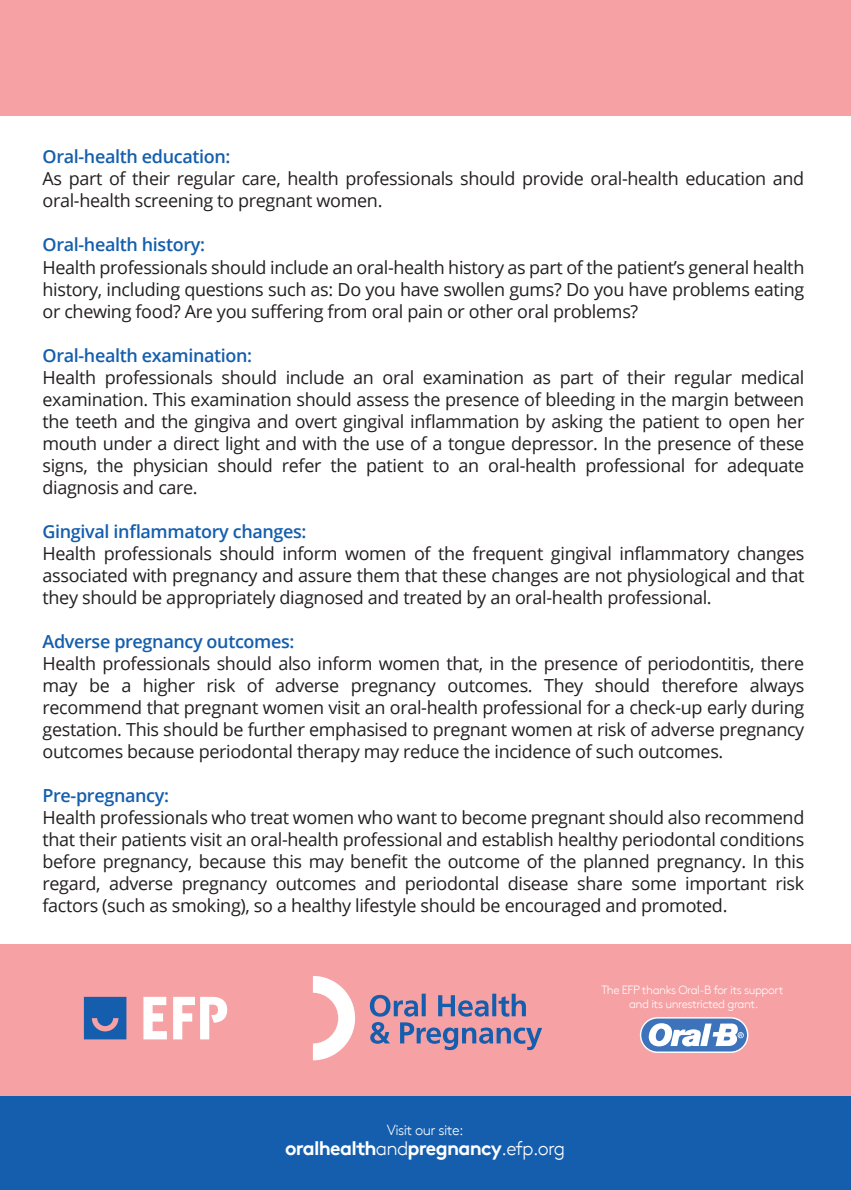
<style>
.page{position:relative;width:851px;height:1190px;background:#fff}
.page>*{position:absolute;margin:0;border:0;box-sizing:border-box;transform-origin:0 0}
.t1{font:700 19.6px "Brown";letter-spacing:-.04em;color:#fff}
.t2{font:18px/22px "Open Sans";letter-spacing:-.02em;color:#231f20;text-align:justify}
.t3{font:600 18px "Open Sans";letter-spacing:-.02em;color:#145ead}
.t4{font:300 14.6px "Brown";letter-spacing:-.04em;color:#fff}
.t5{font:300 12px/14.4px "Brown";letter-spacing:-.04em;color:#fff;text-align:center}
.s1{font-weight:300}
</style>
<div class="page">
<div style="left:0;top:1026px;width:851px;height:163px;background:#145ead"></div>
<div style="left:0;top:943px;width:851px;height:152px;background:#f6a1a4"></div>
<svg style="left:84px;top:996px;width:42px;height:43px;background:#2e65ab"></svg>
<svg style="left:143px;top:996px;width:24px;height:43px"></svg>
<svg style="left:173px;top:996px;width:54px;height:43px"></svg>
<svg style="left:640px;top:1017px;width:108px;height:35px"></svg>
<div style="left:641px;top:1018px;width:106px;height:33px;background:#3d73ba;border-radius:16px"></div>
<svg style="left:649px;top:1022px;width:23px;height:24px"></svg>
<svg style="left:656px;top:1023px;width:88px;height:23px"></svg>
<div style="left:0;top:0;width:851px;height:116px;background:#f6a1a4"></div>
<svg style="left:313px;top:976px;width:42px;height:84px"></svg>
<svg style="left:370px;top:993px;width:172px;height:57px"></svg>
<p class="t3" style="left:43px;top:144px;width:189px">Oral-health education:</p>
<p class="t2" style="left:43px;top:167px;width:763px">As part of their regular care, health professionals should provide oral-health education and oral-health screening to pregnant women.</p>
<p class="t3" style="left:43px;top:232px;width:164px">Oral-health history:</p>
<p class="t2" style="left:43px;top:255px;width:763px">Health professionals should include an oral-health history as part of the patient’s general health history, including questions such as: Do you have swollen gums? Do you have problems eating or chewing food? Are you suffering from oral pain or other oral problems?</p>
<p class="t3" style="left:43px;top:342px;width:211px">Oral-health examination:</p>
<p class="t2" style="left:43px;top:365px;width:763px">Health professionals should include an oral examination as part of their regular medical examination. This examination should assess the presence of bleeding in the margin between the teeth and the gingiva and overt gingival inflammation by asking the patient to open her mouth under a direct light and with the use of a tongue depressor. In the presence of these signs, the physician should refer the patient to an oral-health professional for adequate diagnosis and care.</p>
<p class="t3" style="left:43px;top:518px;width:266px">Gingival inflammatory changes:</p>
<p class="t2" style="left:43px;top:541px;width:763px">Health professionals should inform women of the frequent gingival inflammatory changes associated with pregnancy and assure them that these changes are not physiological and that they should be appropriately diagnosed and treated by an oral-health professional.</p>
<p class="t3" style="left:43px;top:628px;width:253px">Adverse pregnancy outcomes:</p>
<p class="t2" style="left:43px;top:651px;width:763px">Health professionals should also inform women that, in the presence of periodontitis, there may be a higher risk of adverse pregnancy outcomes. They should therefore always recommend that pregnant women visit an oral-health professional for a check-up early during gestation. This should be further emphasised to pregnant women at risk of adverse pregnancy outcomes because periodontal therapy may reduce the incidence of such outcomes.</p>
<p class="t3" style="left:43px;top:782px;width:128px">Pre-pregnancy:</p>
<p class="t2" style="left:43px;top:805px;width:763px">Health professionals who treat women who want to become pregnant should also recommend that their patients visit an oral-health professional and establish healthy periodontal conditions before pregnancy, because this may benefit the outcome of the planned pregnancy. In this regard, adverse pregnancy outcomes and periodontal disease share some important risk factors (such as smoking), so a healthy lifestyle should be encouraged and promoted.</p>
<p class="t5" style="left:601px;top:982px;width:184px">The EFP thanks Oral-B for its support and its unrestricted grant.</p>
<p class="t4" style="left:387px;top:1121px;width:79px">Visit our site:</p>
<p class="t1" style="left:285px;top:1136px;width:282px">oralhealth<span class="s1">and</span>pregnancy<span class="s1">.efp.org</span></p>
</div>
